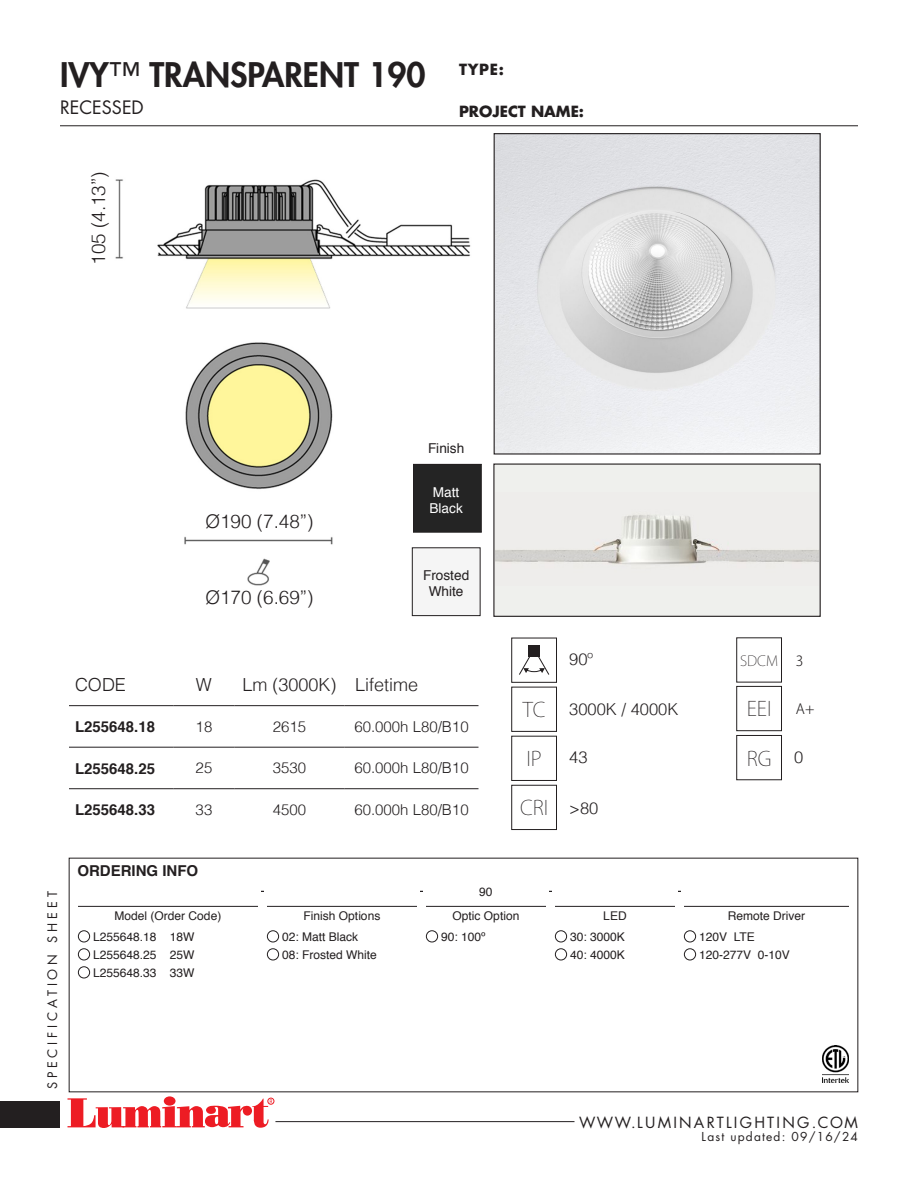
<style>
.page{position:relative;width:918px;height:1188px;background:#fff}
.page>*{position:absolute;margin:0;border:0;box-sizing:border-box;transform-origin:0 0}
.t1{font:200 69.9px "Koz Go Pro";letter-spacing:-.05em;color:#231f20}
.t2{font:800 33px "Futura Std";color:#231f20}
.t3{font:200 19.95px "Koz Go Pro";color:#231f20}
.t4{font:300 18.9px "Helvetica";color:#231f20}
.t5{font:300 18px "Helvetica";color:#231f20}
.t6{font:18px "Futura Std";color:#231f20}
.t7{font:300 16.5px "Helvetica";color:#231f20}
.t8{font:300 15px "Helvetica";color:#231f20}
.t9{font:700 15px "Helvetica";color:#231f20}
.t10{font:15px "Futura Std";letter-spacing:.15em;color:#231f20}
.t11{font:700 15px "Futura Std";color:#231f20}
.t12{font:300 13.95px "Koz Go Pro";color:#231f20}
.t13{font:200 13.95px "Koz Go Pro";color:#231f20}
.t14{font:13.65px "Helvetica";color:#231f20}
.t15{font:13.65px "Helvetica";color:#fff}
.t16{font:12.75px "Futura Std";letter-spacing:.3em;color:#231f20}
.t17{font:12px "Helvetica";color:#231f20}
.t18{font:12px "Futura Std";letter-spacing:.1em;color:#231f20}
.s1{font-weight:500}
.s2{font-weight:300;font-size:13.95px}
</style>
<div class="page">
<div style="left:0;top:1101px;width:60px;height:27px;background:#231f20"></div>
<svg style="left:164px;top:1096px;width:12px;height:10px"></svg>
<svg style="left:67px;top:1098px;width:207px;height:30px"></svg>
<hr style="left:60px;top:125px;width:798px;height:1px;background:#231f20">
<hr style="left:275px;top:1121px;width:299px;height:1px;background:#231f20">
<div style="left:494px;top:464px;width:326px;height:152px;background:#eff0ed"></div>
<div style="left:493px;top:464px;width:328px;height:153px;border:1px solid #231f20"></div>
<img style="left:496px;top:514px;width:323px;height:51px">
<img style="left:115px;top:179px;width:363px;height:438px">
<div style="left:528px;top:646px;width:12px;height:11px;background:#231f20"></div>
<svg style="left:519px;top:657px;width:31px;height:18px"></svg>
<div style="left:511px;top:638px;width:46px;height:45px;border:1px solid #231f20"></div>
<div style="left:511px;top:736px;width:46px;height:45px;border:1px solid #231f20"></div>
<div style="left:511px;top:785px;width:46px;height:45px;border:1px solid #231f20"></div>
<div style="left:511px;top:687px;width:46px;height:45px;border:1px solid #231f20"></div>
<div style="left:736px;top:686px;width:46px;height:45px;border:1px solid #231f20"></div>
<div style="left:736px;top:735px;width:46px;height:45px;border:1px solid #231f20"></div>
<div style="left:736px;top:638px;width:46px;height:44px;border:1px solid #231f20"></div>
<img style="left:496px;top:135px;width:323px;height:318px">
<div style="left:494px;top:133px;width:327px;height:322px;border:1px solid #231f20"></div>
<div style="left:414px;top:464px;width:67px;height:68px;background:#242424"></div>
<div style="left:413px;top:464px;width:69px;height:69px;border:1px solid #231f20"></div>
<div style="left:412px;top:548px;width:68px;height:68px;background:#f5f5f5"></div>
<div style="left:412px;top:547px;width:68px;height:69px;border:1px solid #231f20"></div>
<hr style="left:78px;top:906px;width:180px;height:1px;background:#231f20">
<hr style="left:555px;top:906px;width:120px;height:1px;background:#231f20">
<hr style="left:426px;top:906px;width:120px;height:1px;background:#231f20">
<hr style="left:267px;top:906px;width:150px;height:1px;background:#231f20">
<div style="left:78px;top:930px;width:12px;height:12px;border:1px solid #231f20;border-radius:50%"></div>
<div style="left:78px;top:948px;width:12px;height:12px;border:1px solid #231f20;border-radius:50%"></div>
<div style="left:78px;top:966px;width:12px;height:12px;border:1px solid #231f20;border-radius:50%"></div>
<div style="left:426px;top:930px;width:12px;height:12px;border:1px solid #231f20;border-radius:50%"></div>
<div style="left:267px;top:930px;width:12px;height:12px;border:1px solid #231f20;border-radius:50%"></div>
<div style="left:555px;top:930px;width:12px;height:12px;border:1px solid #231f20;border-radius:50%"></div>
<div style="left:267px;top:948px;width:12px;height:12px;border:1px solid #231f20;border-radius:50%"></div>
<div style="left:555px;top:948px;width:12px;height:12px;border:1px solid #231f20;border-radius:50%"></div>
<img style="left:822px;top:1046px;width:27px;height:37px">
<hr style="left:684px;top:906px;width:165px;height:1px;background:#231f20">
<div style="left:684px;top:930px;width:12px;height:12px;border:1px solid #231f20;border-radius:50%"></div>
<div style="left:684px;top:948px;width:12px;height:12px;border:1px solid #231f20;border-radius:50%"></div>
<div style="left:205px;top:514px;width:109px;height:24px;background:#fff"></div>
<div style="left:205px;top:591px;width:109px;height:23px;background:#fff"></div>
<div style="left:93px;top:200px;width:23px;height:34px;background:#fff"></div>
<hr style="left:69px;top:705px;width:104px;height:1px;background:#231f20">
<hr style="left:173px;top:705px;width:62px;height:1px;background:#231f20">
<hr style="left:235px;top:705px;width:109px;height:1px;background:#231f20">
<hr style="left:344px;top:705px;width:134px;height:1px;background:#231f20">
<hr style="left:69px;top:747px;width:104px;height:1px;background:#231f20">
<hr style="left:173px;top:747px;width:62px;height:1px;background:#231f20">
<hr style="left:235px;top:747px;width:109px;height:1px;background:#231f20">
<hr style="left:344px;top:747px;width:134px;height:1px;background:#231f20">
<hr style="left:69px;top:788px;width:104px;height:1px;background:#231f20">
<hr style="left:173px;top:788px;width:62px;height:1px;background:#231f20">
<hr style="left:235px;top:788px;width:109px;height:1px;background:#231f20">
<hr style="left:344px;top:788px;width:134px;height:1px;background:#231f20">
<p class="t2" style="left:60px;top:54px;width:367px">IVY<span class="s1">™</span> TRANSPARENT 190</p>
<p class="t6" style="left:60px;top:96px;width:85px">RECESSED</p>
<p class="t4" style="left:83px;top:265px;width:95px;rotate:-90deg">105 (4.13”)</p>
<p class="t11" style="left:459px;top:59px;width:47px">TYPE:</p>
<p class="t11" style="left:459px;top:101px;width:127px">PROJECT NAME:</p>
<p class="t4" style="left:205px;top:506px;width:110px">Ø190 (7.48”)</p>
<p class="t4" style="left:205px;top:582px;width:110px">Ø170 (6.69”)</p>
<p class="t14" style="left:428px;top:437px;width:38px">Finish</p>
<p class="t15" style="left:433px;top:481px;width:28px">Matt</p>
<p class="t15" style="left:430px;top:498px;width:35px">Black</p>
<p class="t14" style="left:423px;top:564px;width:48px">Frosted</p>
<p class="t14" style="left:429px;top:581px;width:36px">White</p>
<p class="t5" style="left:75px;top:671px;width:52px">CODE</p>
<p class="t5" style="left:196px;top:671px;width:18px">W</p>
<p class="t5" style="left:242px;top:671px;width:96px">Lm (3000K)</p>
<p class="t5" style="left:355px;top:671px;width:65px">Lifetime</p>
<p class="t9" style="left:75px;top:715px;width:82px">L255648.18</p>
<p class="t8" style="left:196px;top:714px;width:18px">18</p>
<p class="t8" style="left:273px;top:714px;width:35px">2615</p>
<p class="t8" style="left:354px;top:714px;width:116px">60.000h L80/B10</p>
<p class="t9" style="left:75px;top:756px;width:82px">L255648.25</p>
<p class="t8" style="left:196px;top:756px;width:18px">25</p>
<p class="t8" style="left:273px;top:756px;width:35px">3530</p>
<p class="t8" style="left:354px;top:756px;width:116px">60.000h L80/B10</p>
<p class="t9" style="left:75px;top:798px;width:82px">L255648.33</p>
<p class="t8" style="left:196px;top:797px;width:18px">33</p>
<p class="t8" style="left:273px;top:797px;width:35px">4500</p>
<p class="t8" style="left:354px;top:797px;width:116px">60.000h L80/B10</p>
<p class="t7" style="left:569px;top:646px;width:25px">90º</p>
<p class="t7" style="left:569px;top:696px;width:111px">3000K / 4000K</p>
<p class="t7" style="left:569px;top:744px;width:20px">43</p>
<p class="t7" style="left:794px;top:744px;width:11px">0</p>
<p class="t7" style="left:569px;top:795px;width:31px">&gt;80</p>
<p class="t13" style="left:740px;top:651px;width:39px">SDCM</p>
<p class="t12" style="left:796px;top:651px;width:9px">3</p>
<p class="t3" style="left:523px;top:697px;width:24px">TC</p>
<p class="t12" style="left:571px;top:701px;width:141px">2700K / 3000K / 4000K</p>
<p class="t3" style="left:747px;top:696px;width:26px">EEI</p>
<p class="t3" style="left:747px;top:745px;width:58px">RG <span class="s2">1</span></p>
<p class="t12" style="left:796px;top:700px;width:20px">A+</p>
<p class="t3" style="left:527px;top:746px;width:17px">IP</p>
<p class="t3" style="left:520px;top:795px;width:30px">CRI</p>
<p class="t12" style="left:571px;top:750px;width:17px">40</p>
<p class="t12" style="left:571px;top:799px;width:17px">93</p>
<p class="t16" style="left:44px;top:1089px;width:199px;rotate:-90deg">SPECIFICATION SHEET</p>
<p class="t9" style="left:77px;top:858px;width:122px">ORDERING INFO</p>
<p class="t17" style="left:115px;top:906px;width:108px">Model (Order Code)</p>
<p class="t17" style="left:304px;top:906px;width:78px">Finish Options</p>
<p class="t17" style="left:453px;top:906px;width:68px">Optic Option</p>
<p class="t17" style="left:603px;top:906px;width:25px">LED</p>
<p class="t17" style="left:93px;top:927px;width:103px">L255648.18 18W</p>
<p class="t17" style="left:93px;top:945px;width:103px">L255648.25 25W</p>
<p class="t17" style="left:93px;top:963px;width:103px">L255648.33 33W</p>
<p class="t17" style="left:479px;top:882px;width:15px">90</p>
<p class="t17" style="left:441px;top:927px;width:46px">90: 100º</p>
<p class="t17" style="left:282px;top:927px;width:78px">02: Matt Black</p>
<p class="t17" style="left:570px;top:927px;width:56px">30: 3000K</p>
<p class="t17" style="left:282px;top:945px;width:96px">08: Frosted White</p>
<p class="t17" style="left:570px;top:945px;width:56px">40: 4000K</p>
<p class="t3" style="left:748px;top:892px;width:23px">08</p>
<p class="t3" style="left:748px;top:941px;width:23px">13</p>
<p class="t17" style="left:728px;top:906px;width:79px">Remote Driver</p>
<p class="t17" style="left:699px;top:927px;width:57px">120V LTE</p>
<p class="t17" style="left:699px;top:945px;width:92px">120-277V 0-10V</p>
<p class="t10" style="left:579px;top:1113px;width:280px">WWW.LUMINARTLIGHTING.COM</p>
<p class="t1" style="left:750px;top:1107px;width:175px">SHINY</p>
<p class="t18" style="left:702px;top:1129px;width:158px">Last updated: 09/16/24</p>
</div>
